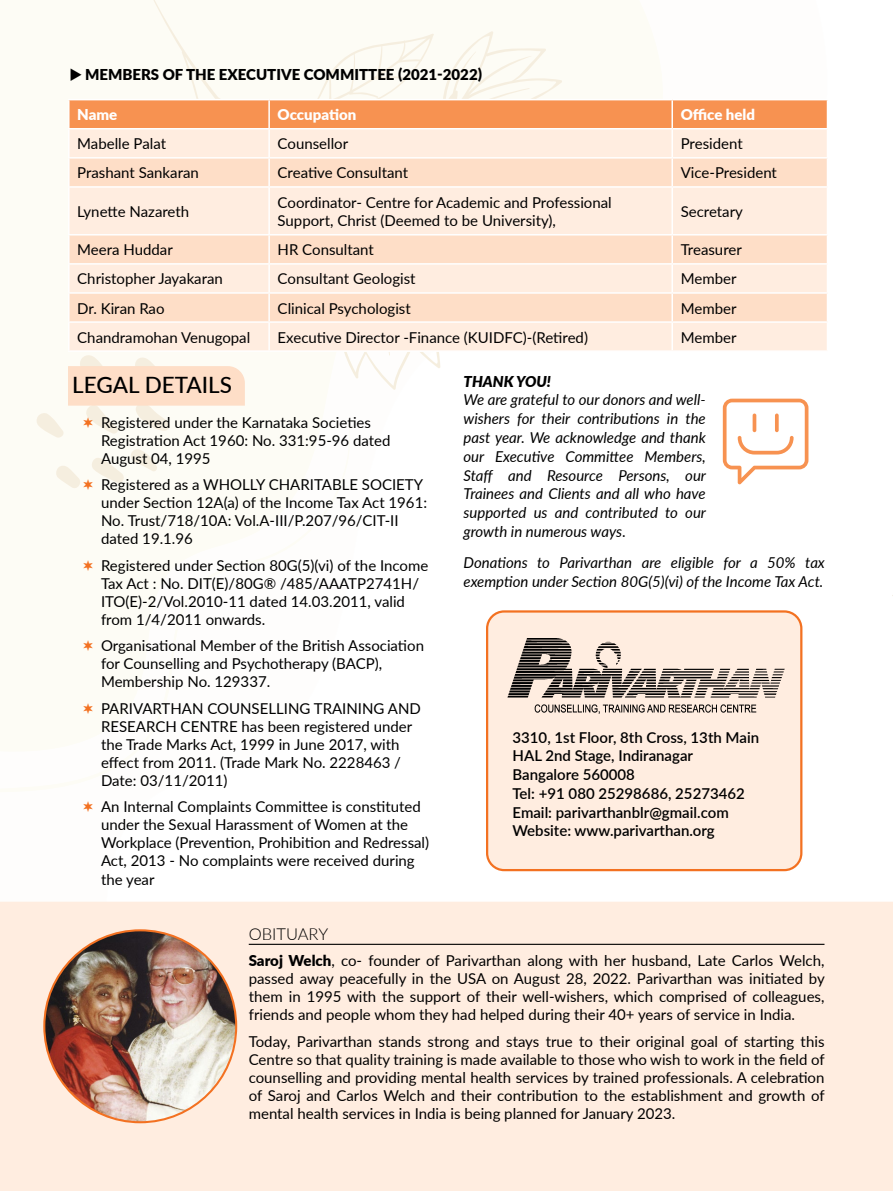
<style>
.page{position:relative;width:893px;height:1191px;background:#fff}
.page>*{position:absolute;margin:0;border:0;box-sizing:border-box;transform-origin:0 0}
.t1{font:500 22.5px "Lato";color:#000}
.t2{font:300 16.5px "Lato";color:#000}
.t3{font:15px/18px "Lato";color:#000}
.t4{font:italic 15px/18.8px "Lato";color:#000;text-align:justify}
.t5{font:600 15px/18.8px "Lato";color:#000}
.t6{font:900 15px "Lato";color:#000}
.t7{font:900 15px "Lato";color:#fff}
.t8{font:italic 900 15px "Lato";color:#000}
.s1{font-style:normal}
.s2{font-weight:900}
</style>
<div class="page">
<svg style="left:153px;top:0;width:410px;height:390px;fill:#fdfcf5"></svg>
<div style="left:487px;top:611px;width:314px;height:259px;background:#ffede0;border-radius:17px"></div>
<div style="left:486px;top:610px;width:316px;height:261px;border:2px solid #f37121;border-radius:17px"></div>
<div style="left:0;top:901px;width:893px;height:290px;background:#ffede0"></div>
<div style="left:70px;top:323px;width:757px;height:27px;background:#ffede0"></div>
<svg style="left:70px;top:188px;width:757px;height:133px;background:#fee6d5"></svg>
<hr style="left:68px;top:99px;width:201px;height:1px;background:#fff">
<hr style="left:269px;top:99px;width:403px;height:1px;background:#fff">
<svg style="left:69px;top:100px;width:759px;height:86px;background:#fcccab"></svg>
<hr style="left:68px;top:186px;width:201px;height:2px;background:#fff">
<hr style="left:269px;top:186px;width:403px;height:2px;background:#fff">
<hr style="left:268px;top:188px;width:2px;height:46px;background:#fff">
<hr style="left:671px;top:188px;width:2px;height:46px;background:#fff">
<hr style="left:68px;top:234px;width:201px;height:1px;background:#fff">
<hr style="left:269px;top:234px;width:403px;height:1px;background:#fff">
<hr style="left:268px;top:235px;width:2px;height:28px;background:#fff">
<hr style="left:672px;top:234px;width:156px;height:1px;background:#fff">
<hr style="left:671px;top:235px;width:2px;height:28px;background:#fff">
<hr style="left:68px;top:263px;width:201px;height:2px;background:#fff">
<hr style="left:269px;top:263px;width:403px;height:2px;background:#fff">
<hr style="left:268px;top:265px;width:2px;height:27px;background:#fff">
<hr style="left:672px;top:263px;width:156px;height:2px;background:#fff">
<hr style="left:671px;top:265px;width:2px;height:27px;background:#fff">
<hr style="left:68px;top:292px;width:201px;height:2px;background:#fff">
<hr style="left:269px;top:292px;width:403px;height:2px;background:#fff">
<hr style="left:268px;top:294px;width:2px;height:27px;background:#fff">
<hr style="left:672px;top:292px;width:156px;height:2px;background:#fff">
<hr style="left:671px;top:294px;width:2px;height:27px;background:#fff">
<hr style="left:68px;top:321px;width:201px;height:2px;background:#fff">
<hr style="left:269px;top:321px;width:403px;height:2px;background:#fff">
<hr style="left:268px;top:323px;width:2px;height:27px;background:#fff">
<hr style="left:671px;top:323px;width:2px;height:27px;background:#fff">
<hr style="left:68px;top:350px;width:201px;height:2px;background:#fff">
<hr style="left:269px;top:350px;width:403px;height:2px;background:#fff">
<img style="left:507px;top:638px;width:278px;height:75px">
<svg style="left:723px;top:398px;width:85px;height:86px"></svg>
<hr style="left:249px;top:943px;width:575px;height:2px;background:#000">
<img style="left:44px;top:930px;width:192px;height:192px;border-radius:96px">
<svg style="left:36px;top:353px;width:209px;height:85px"></svg>
<svg style="left:56px;top:449px;width:102px;height:40px"></svg>
<p class="t6" style="left:85px;top:63px;width:398px">MEMBERS OF THE EXECUTIVE COMMITTEE (2021-2022)</p>
<p class="t7" style="left:77px;top:103px;width:42px">Name</p>
<p class="t7" style="left:278px;top:103px;width:80px">Occupation</p>
<p class="t7" style="left:681px;top:103px;width:76px">Office held</p>
<p class="t3" style="left:77px;top:134px;width:90px">Mabelle Palat</p>
<p class="t3" style="left:278px;top:134px;width:72px">Counsellor</p>
<p class="t3" style="left:681px;top:134px;width:63px">President</p>
<p class="t3" style="left:77px;top:163px;width:123px">Prashant Sankaran</p>
<p class="t3" style="left:278px;top:163px;width:132px">Creative Consultant</p>
<p class="t3" style="left:681px;top:163px;width:98px">Vice-President</p>
<p class="t3" style="left:77px;top:202px;width:113px">Lynette Nazareth</p>
<p class="t3" style="left:278px;top:192px;width:336px;line-height:18.8px">Coordinator- Centre for Academic and Professional<br>Support, Christ (Deemed to be University),</p>
<p class="t3" style="left:681px;top:202px;width:64px">Secretary</p>
<p class="t3" style="left:77px;top:240px;width:97px">Meera Huddar</p>
<p class="t3" style="left:278px;top:240px;width:98px">HR Consultant</p>
<p class="t3" style="left:681px;top:240px;width:63px">Treasurer</p>
<p class="t3" style="left:77px;top:269px;width:147px">Christopher Jayakaran</p>
<p class="t3" style="left:278px;top:269px;width:140px">Consultant Geologist</p>
<p class="t3" style="left:681px;top:269px;width:57px">Member</p>
<p class="t3" style="left:77px;top:298px;width:89px">Dr. Kiran Rao</p>
<p class="t3" style="left:278px;top:298px;width:135px">Clinical Psychologist</p>
<p class="t3" style="left:681px;top:298px;width:57px">Member</p>
<p class="t3" style="left:77px;top:327px;width:175px">Chandramohan Venugopal</p>
<p class="t3" style="left:278px;top:327px;width:312px">Executive Director -Finance (KUIDFC)-(Retired)</p>
<p class="t3" style="left:681px;top:327px;width:57px">Member</p>
<h1 class="t1" style="left:72px;top:368px;width:161px">LEGAL DETAILS</h1>
<p class="t3" style="left:101px;top:413px;width:291px">Registered under the Karnataka Societies<br>Registration Act 1960: No. 331:95-96 dated<br>August 04, 1995</p>
<p class="t3" style="left:101px;top:475px;width:328px">Registered as a WHOLLY CHARITABLE SOCIETY under Section 12A(a) of the Income Tax Act 1961:<br>No. Trust/718/10A: Vol.A-III/P.207/96/CIT-II dated 19.1.96</p>
<p class="t3" style="left:101px;top:556px;width:329px">Registered under Section 80G(5)(vi) of the Income Tax Act : No. DIT(E)/80G® /485/AAATP2741H/ ITO(E)-2/Vol.2010-11 dated 14.03.2011, valid from 1/4/2011 onwards.</p>
<p class="t3" style="left:101px;top:636px;width:325px">Organisational Member of the British Association for Counselling and Psychotherapy (BACP),<br>Membership No. 129337.</p>
<p class="t3" style="left:101px;top:699px;width:321px">PARIVARTHAN COUNSELLING TRAINING AND RESEARCH CENTRE has been registered under the Trade Marks Act, 1999 in June 2017, with effect from 2011. (Trade Mark No. 2228463 / Date: 03/11/2011)</p>
<p class="t3" style="left:101px;top:797px;width:330px">An Internal Complaints Committee is constituted under the Sexual Harassment of Women at the Workplace (Prevention, Prohibition and Redressal)<br>Act, 2013 - No complaints were received during the year</p>
<p class="t8" style="left:463px;top:370px;width:89px">THANK YOU!</p>
<p class="t4" style="left:463px;top:390px;width:244px">We are grateful to our donors and well&shy;wishers for their contributions in the past year. We acknowledge and thank our Executive Committee Members, Staff and Resource Persons, our Trainees and Clients and all who have supported us and contributed to our growth in numerous ways<span class="s1">.</span></p>
<p class="t4" style="left:463px;top:553px;width:363px">Donations to Parivarthan are eligible for a 50% tax exemption under Section 80G(5)(vi) of the Income Tax Act.</p>
<p class="t5" style="left:512px;top:727px;width:248px">3310, 1st Floor, 8th Cross, 13th Main<br>HAL 2nd Stage, Indiranagar<br>Bangalore 560008<br>Tel: +91 080 25298686, 25273462<br>Email: parivarthanblr@gmail.com<br>Website: www.parivarthan.org</p>
<p class="t2" style="left:249px;top:922px;width:81px">OBITUARY</p>
<p class="t3" style="left:249px;top:951px;width:578px;text-align:justify"><span class="s2">Saroj Welch</span>, co- founder of Parivarthan along with her husband, Late Carlos Welch, passed away peacefully in the USA on August 28, 2022. Parivarthan was initiated by them in 1995 with the support of their well-wishers, which comprised of colleagues, friends and people whom they had helped during their 40+ years of service in India.</p>
<p class="t3" style="left:249px;top:1031px;width:577px;text-align:justify">Today, Parivarthan stands strong and stays true to their original goal of starting this Centre so that quality training is made available to those who wish to work in the field of counselling and providing mental health services by trained professionals. A celebration of Saroj and Carlos Welch and their contribution to the establishment and growth of mental health services in India is being planned for January 2023.</p>
</div>
